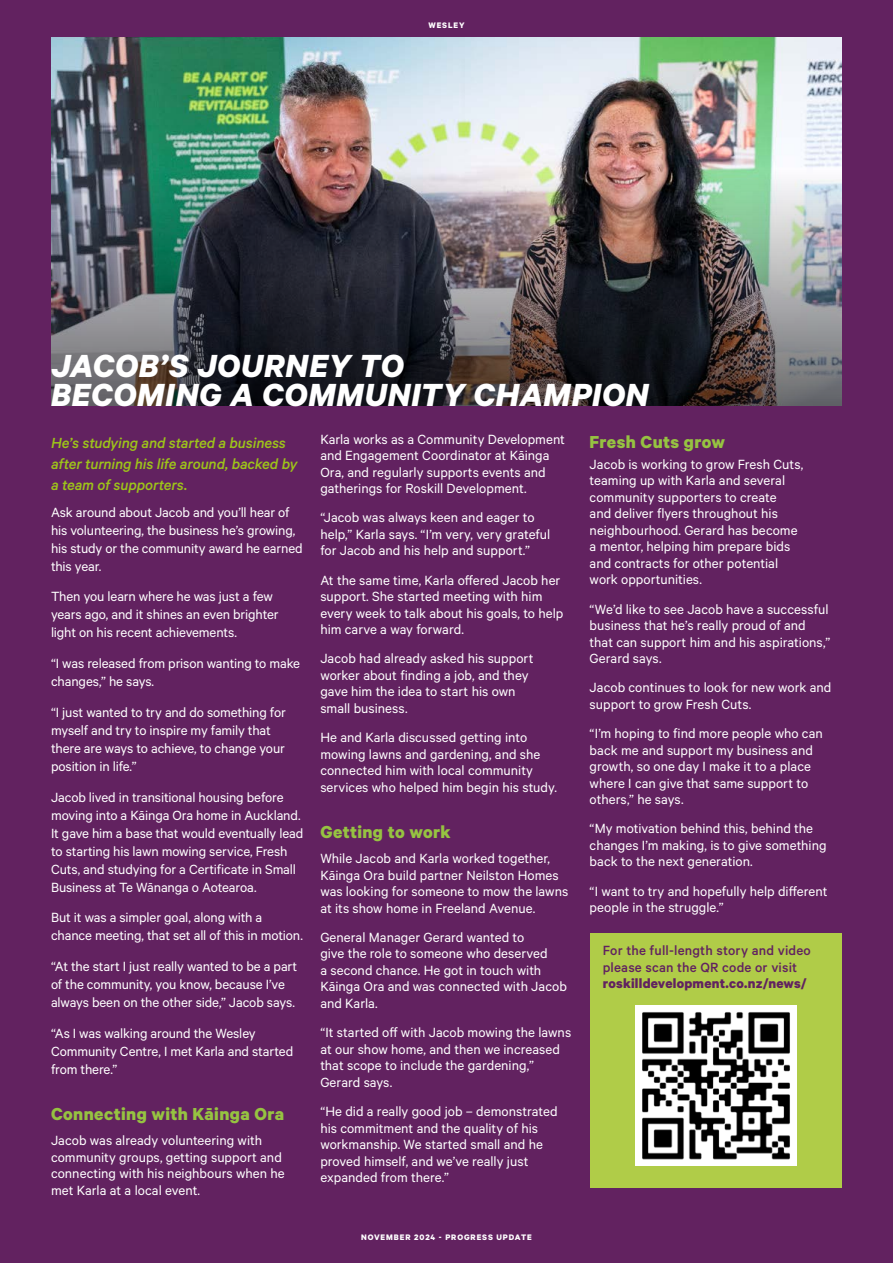
<style>
.page{position:relative;width:893px;height:1263px;background:#622260}
.page>*{position:absolute;margin:0;border:0;box-sizing:border-box;transform-origin:0 0}
.t1{font:italic 700 36px/28.5px "Calibre";letter-spacing:.02em;color:#fff}
.t2{font:700 19.5px "Calibre";letter-spacing:.02em;color:#96c341}
.t3{font:italic 500 16.5px/21px "Calibre";letter-spacing:-.01em;color:#9dc41a}
.t4{font:15px/16.5px "Calibre";color:#fff}
.t5{font:500 15px/16px "Calibre";letter-spacing:.01em;color:#612260}
.t6{font:700 15px "Calibre";letter-spacing:.015em;color:#612260}
.t7{font:700 9px "Calibre";letter-spacing:.1em;color:#fff}
</style>
<div class="page">
<img style="left:51px;top:37px;width:791px;height:126px">
<img style="left:51px;top:163px;width:791px;height:243px">
<div style="left:590px;top:933px;width:252px;height:254px;background:#b0cc48"></div>
<img style="left:635px;top:1006px;width:162px;height:159px">
<p class="t7" style="left:428px;top:20px;width:38px">WESLEY</p>
<h1 class="t1" style="left:51px;top:351px;width:599px">JACOB’S JOURNEY TO<br>BECOMING A COMMUNITY CHAMPION</h1>
<p class="t3" style="left:51px;top:432px;width:248px">He’s studying and started a business after turning his life around, backed by a team of supporters.</p>
<p class="t4" style="left:51px;top:502px;width:253px;line-height:18px">Ask around about Jacob and you’ll hear of his volunteering, the business he’s growing, his study or the community award he earned this year.</p>
<p class="t4" style="left:51px;top:587px;width:229px;line-height:18px">Then you learn where he was just a few years ago, and it shines an even brighter light on his recent achievements.</p>
<p class="t4" style="left:51px;top:654px;width:251px;line-height:18px">“I was released from prison wanting to make changes,” he says.</p>
<p class="t4" style="left:51px;top:703px;width:236px;line-height:18px">“I just wanted to try and do something for myself and try to inspire my family that there are ways to achieve, to change your position in life.”</p>
<p class="t4" style="left:51px;top:787px;width:254px;line-height:18px">Jacob lived in transitional housing before moving into a Kāinga Ora home in Auckland.<br>It gave him a base that would eventually lead to starting his lawn mowing service, Fresh Cuts, and studying for a Certificate in Small Business at Te Wānanga o Aotearoa.</p>
<p class="t4" style="left:51px;top:908px;width:253px;line-height:18px">But it was a simpler goal, along with a chance meeting, that set all of this in motion.</p>
<p class="t4" style="left:51px;top:957px;width:248px;line-height:18px">“At the start I just really wanted to be a part of the community, you know, because I’ve always been on the other side,” Jacob says.</p>
<p class="t4" style="left:51px;top:1024px;width:244px;line-height:18px">“As I was walking around the Wesley<br>Community Centre, I met Karla and started from there.”</p>
<h2 class="t2" style="left:51px;top:1102px;width:235px">Connecting with Kāinga Ora</h2>
<p class="t4" style="left:51px;top:1132px;width:235px">Jacob was already volunteering with community groups, getting support and connecting with his neighbours when he met Karla at a local event.</p>
<p class="t4" style="left:320px;top:430px;width:246px">Karla works as a Community Development and Engagement Coordinator at Kāinga Ora, and regularly supports events and gatherings for Roskill Development.</p>
<p class="t4" style="left:320px;top:509px;width:231px">“Jacob was always keen and eager to help,” Karla says. “I’m very, very grateful for Jacob and his help and support.”</p>
<p class="t4" style="left:320px;top:571px;width:245px">At the same time, Karla offered Jacob her support. She started meeting with him every week to talk about his goals, to help him carve a way forward.</p>
<p class="t4" style="left:320px;top:650px;width:215px">Jacob had already asked his support worker about finding a job, and they gave him the idea to start his own small business.</p>
<p class="t4" style="left:320px;top:729px;width:238px">He and Karla discussed getting into mowing lawns and gardening, and she connected him with local community services who helped him begin his study.</p>
<h2 class="t2" style="left:320px;top:820px;width:132px">Getting to work</h2>
<p class="t4" style="left:320px;top:850px;width:249px">While Jacob and Karla worked together, Kāinga Ora build partner Neilston Homes was looking for someone to mow the lawns at its show home in Freeland Avenue.</p>
<p class="t4" style="left:320px;top:928px;width:248px">General Manager Gerard wanted to<br>give the role to someone who deserved<br>a second chance. He got in touch with<br>Kāinga Ora and was connected with Jacob and Karla.</p>
<p class="t4" style="left:320px;top:1024px;width:252px">“It started off with Jacob mowing the lawns at our show home, and then we increased that scope to include the gardening,”<br>Gerard says.</p>
<p class="t4" style="left:320px;top:1102px;width:239px">“He did a really good job – demonstrated his commitment and the quality of his workmanship. We started small and he proved himself, and we’ve really just expanded from there.”</p>
<h2 class="t2" style="left:590px;top:430px;width:137px">Fresh Cuts grow</h2>
<p class="t4" style="left:590px;top:455px;width:215px">Jacob is working to grow Fresh Cuts, teaming up with Karla and several community supporters to create<br>and deliver flyers throughout his neighbourhood. Gerard has become a mentor, helping him prepare bids and contracts for other potential work opportunities.</p>
<p class="t4" style="left:590px;top:600px;width:242px">“We’d like to see Jacob have a successful business that he’s really proud of and that can support him and his aspirations,” Gerard says.</p>
<p class="t4" style="left:590px;top:679px;width:243px">Jacob continues to look for new work and support to grow Fresh Cuts.</p>
<p class="t4" style="left:590px;top:725px;width:235px">“I’m hoping to find more people who can back me and support my business and growth, so one day I make it to a place where I can give that same support to others,” he says.</p>
<p class="t4" style="left:590px;top:820px;width:238px">“My motivation behind this, behind the changes I’m making, is to give something back to the next generation.</p>
<p class="t4" style="left:590px;top:882px;width:239px">“I want to try and hopefully help different people in the struggle.”</p>
<p class="t5" style="left:603px;top:942px;width:210px">For the full-length story and video please scan the QR code or visit</p>
<p class="t6" style="left:603px;top:974px;width:205px">roskilldevelopment.co.nz/news/</p>
<p class="t7" style="left:361px;top:1232px;width:172px">NOVEMBER 2024 - PROGRESS UPDATE</p>
</div>
